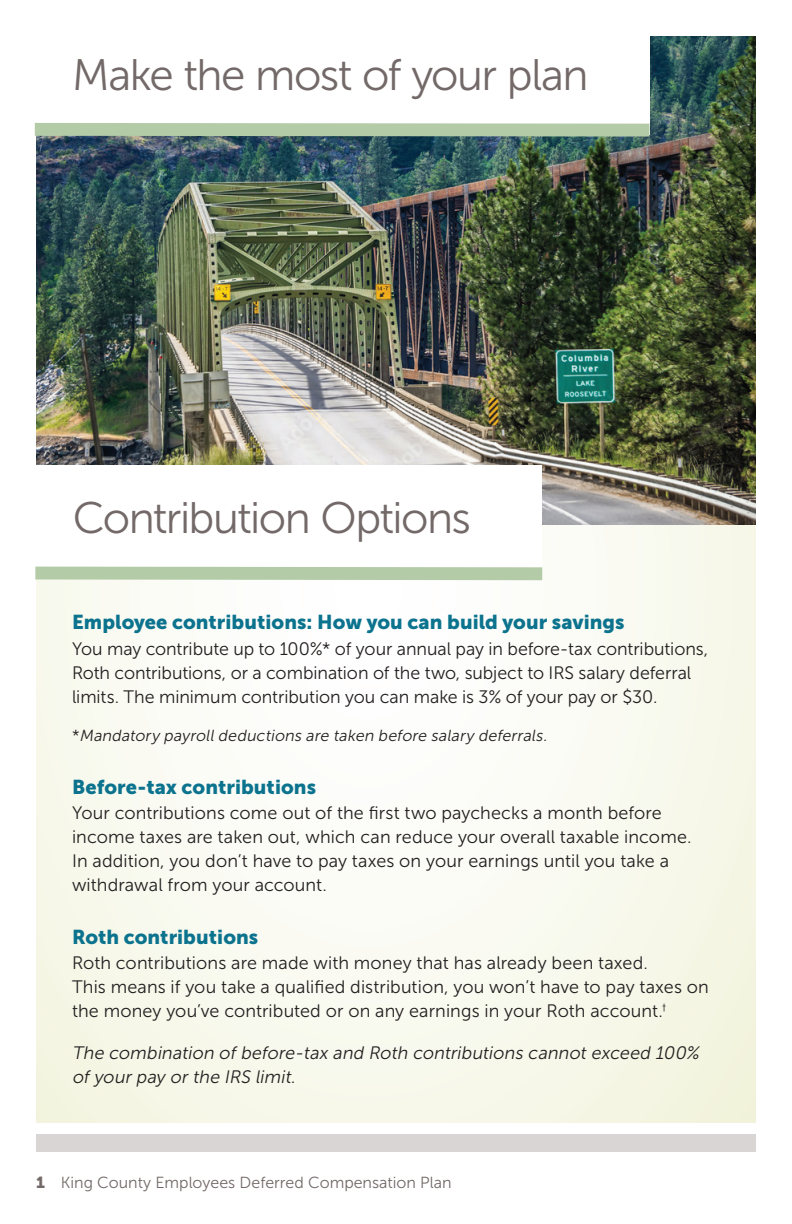
<style>
.page{position:relative;width:792px;height:1224px;background:#fff}
.page>*{position:absolute;margin:0;border:0;box-sizing:border-box;transform-origin:0 0}
.t1{font:44px "Museo Sans 300";letter-spacing:-.035em;color:#726968}
.subhead{font:20px "Museo Sans 900";letter-spacing:.005em;color:#0c738e}
.body_copy{font:18px/24px "Museo Sans 300";color:#231f20}
.body_copy-2{font:italic 18px/24px "Museo Sans 300";color:#231f20}
.body_copy-3{font:italic 16px "Museo Sans 300";color:#231f20}
.t2{font:16px "Museo Sans 300";color:#726968}
.s1{font-style:normal}
.s2{font-family:"Museo Sans 900"}
</style>
<div class="page">
<svg style="left:36px;top:524px;width:720px;height:598px"></svg>
<div style="left:36px;top:1135px;width:720px;height:17px;background:#d9d5d4"></div>
<img style="left:36px;top:36px;width:720px;height:488px">
<div style="left:20px;top:10px;width:630px;height:125px;background:#fff"></div>
<svg style="left:34px;top:116px;width:628px;height:27px"></svg>
<div style="left:25px;top:466px;width:517px;height:113px;background:#fff"></div>
<svg style="left:35px;top:560px;width:520px;height:27px"></svg>
<p class="t1" style="left:72px;top:51px;width:518px">Make the most of your plan</p>
<p class="t1" style="left:73px;top:494px;width:400px">Contribution Options</p>
<p class="subhead" style="left:72px;top:611px;width:554px">Employee contributions: How you can build your savings</p>
<p class="body_copy" style="left:72px;top:636px;width:638px">You may contribute up to 100%* of your annual pay in before-tax contributions,<br>Roth contributions, or a combination of the two, subject to IRS salary deferral limits. The minimum contribution you can make is 3% of your pay or $30.</p>
<p class="body_copy-3" style="left:72px;top:726px;width:480px"><span class="s1">*</span> Mandatory payroll deductions are taken before salary deferrals.</p>
<p class="subhead" style="left:72px;top:775px;width:246px">Before-tax contributions</p>
<p class="body_copy" style="left:72px;top:801px;width:621px">Your contributions come out of the first two paychecks a month before income taxes are taken out, which can reduce your overall taxable income.<br>In addition, you don’t have to pay taxes on your earnings until you take a withdrawal from your account.</p>
<p class="subhead" style="left:72px;top:926px;width:188px">Roth contributions</p>
<p class="body_copy" style="left:72px;top:951px;width:638px">Roth contributions are made with money that has already been taxed.<br>This means if you take a qualified distribution, you won’t have to pay taxes on the money you’ve contributed or on any earnings in your Roth account.<sup>†</sup></p>
<p class="body_copy-2" style="left:72px;top:1041px;width:632px">The combination of before-tax and Roth contributions cannot exceed 100% of your pay or the IRS limit.</p>
<p class="t2" style="left:36px;top:1174px;width:417px"><span class="s2">1</span> King County Employees Deferred Compensation Plan</p>
</div>
